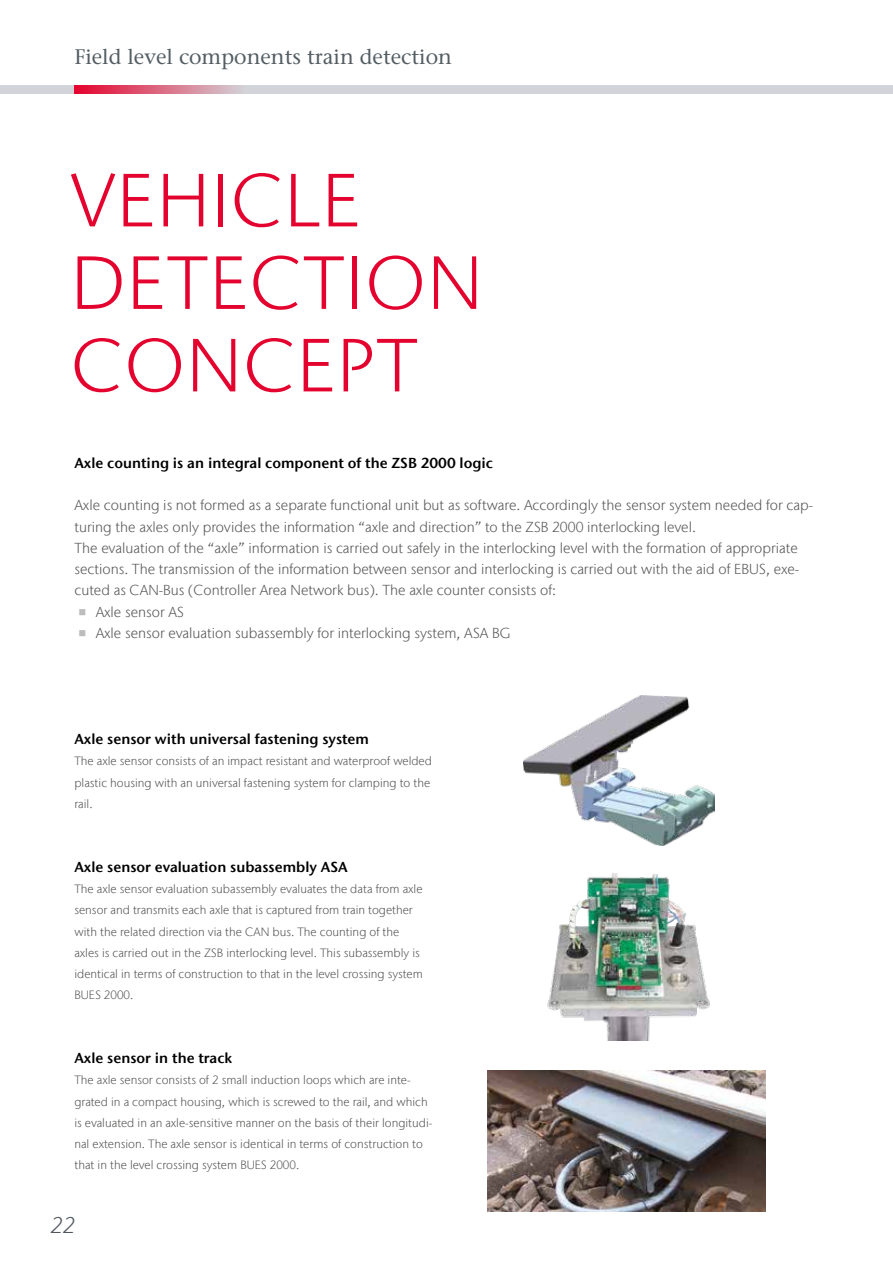
<style>
.page{position:relative;width:893px;height:1263px;background:#fff}
.page>*{position:absolute;margin:0;border:0;box-sizing:border-box;transform-origin:0 0}
.t1{font:300 75px/82.5px "Stone Sans IIITC Com";letter-spacing:.03em;color:#e4032e}
.t2{font:300 22.5px "Stone Sans IIITC Com";color:#52575e}
.t3{font:500 21px "Stone Serif Std";color:#535d62}
.t4{font:300 14.4px "Stone Sans IIITC Com";color:#575756}
.t5{font:14.4px "ITC Stone Sans Com Semi";color:#000}
.t6{font:300 12px/21.3px "Stone Sans IIITC Com";color:#575756}
</style>
<div class="page">
<img style="left:547px;top:873px;width:163px;height:167px">
<img style="left:523px;top:695px;width:192px;height:151px">
<img style="left:488px;top:1071px;width:277px;height:141px">
<div style="left:0;top:85px;width:893px;height:9px;background:#d3d4d9"></div>
<svg style="left:74px;top:85px;width:164px;height:9px"></svg>
<h3 class="t3" style="left:74px;top:44px;width:379px">Field level components train detection</h3>
<h1 class="t1" style="left:71px;top:158px;width:413px">VEHICLE<br>DETECTION<br>CONCEPT</h1>
<p class="t5" style="left:74px;top:454px;width:420px">Axle counting is an integral component of the ZSB 2000 logic</p>
<p class="t4" style="left:74px;top:496px;width:740px">Axle counting is not formed as a separate functional unit but as software. Accordingly the sensor system needed for cap-</p>
<p class="t4" style="left:74px;top:518px;width:623px">turing the axles only provides the information “axle and direction” to the ZSB 2000 interlocking level.</p>
<p class="t4" style="left:74px;top:539px;width:725px">The evaluation of the “axle” information is carried out safely in the interlocking level with the formation of appropriate</p>
<p class="t4" style="left:74px;top:560px;width:726px">sections. The transmission of the information between sensor and interlocking is carried out with the aid of EBUS, exe-</p>
<p class="t4" style="left:74px;top:581px;width:483px">cuted as CAN-Bus (Controller Area Network bus). The axle counter consists of:</p>
<p class="t4" style="left:96px;top:603px;width:90px">Axle sensor AS</p>
<p class="t4" style="left:96px;top:624px;width:416px">Axle sensor evaluation subassembly for interlocking system, ASA BG</p>
<p class="t5" style="left:74px;top:730px;width:296px">Axle sensor with universal fastening system</p>
<p class="t6" style="left:74px;top:750px;width:359px">The axle sensor consists of an impact resistant and waterproof welded plastic housing with an universal fastening system for clamping to the rail.</p>
<p class="t5" style="left:74px;top:858px;width:275px">Axle sensor evaluation subassembly ASA</p>
<p class="t6" style="left:74px;top:878px;width:350px">The axle sensor evaluation subassembly evaluates the data from axle sensor and transmits each axle that is captured from train together with the related direction via the CAN bus. The counting of the axles is carried out in the ZSB interlocking level. This subassembly is identical in terms of construction to that in the level crossing system BUES 2000.</p>
<p class="t5" style="left:74px;top:1049px;width:159px">Axle sensor in the track</p>
<p class="t6" style="left:74px;top:1069px;width:360px">The axle sensor consists of 2 small induction loops which are inte&shy;grated in a compact housing, which is screwed to the rail, and which is evaluated in an axle-sensitive manner on the basis of their longitudi&shy;nal extension. The axle sensor is identical in terms of construction to that in the level crossing system BUES 2000.</p>
<h2 class="t2" style="left:50px;top:1211px;width:29px">22</h2>
</div>
